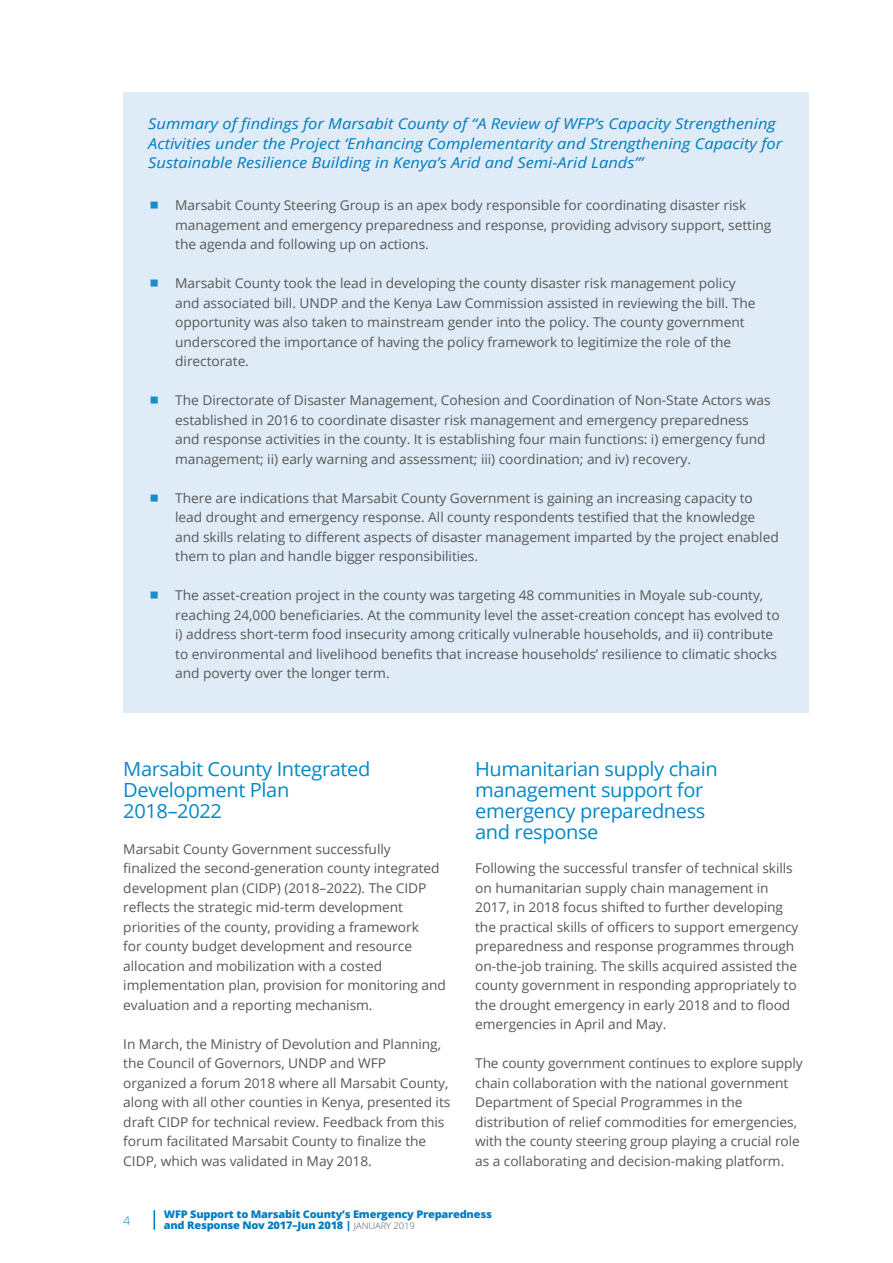
<style>
.page{position:relative;width:893px;height:1263px;background:#fff}
.page>*{position:absolute;margin:0;border:0;box-sizing:border-box;transform-origin:0 0}
.SUB_1{font:19.5px/21px "Open Sans";letter-spacing:-.02em;color:#0688c7}
.BOX_HEAD{font:italic 15px/19.5px "Open Sans";color:#007cc0;scale:1.1 1}
.BOOTY{font:13.5px/19.5px "Open Sans";letter-spacing:-.005em;color:#57585a}
.t1{font:300 12px "Open Sans";color:#007cc0;scale:1.05 1}
.t2{font:800 10.5px/10.5px "Open Sans";letter-spacing:-.02em;color:#007cc0;scale:1.05 1}
.s1{font-weight:300;font-size:9px;color:#57585a}
</style>
<div class="page">
<svg style="left:154px;top:1210px;width:1px;height:20px"></svg>
<div style="left:123px;top:92px;width:685px;height:621px;background:#dfebf6"></div>
<p class="BOX_HEAD" style="left:148px;top:114px;width:578px">Summary of findings for Marsabit County of “A Review of WFP’s Capacity Strengthening<br>Activities under the Project ‘Enhancing Complementarity and Strengthening Capacity for<br>Sustainable Resilience Building in Kenya’s Arid and Semi-Arid Lands’”</p>
<p class="BOOTY" style="left:175px;top:195px;width:598px">Marsabit County Steering Group is an apex body responsible for coordinating disaster risk management and emergency preparedness and response, providing advisory support, setting the agenda and following up on actions.</p>
<p class="BOOTY" style="left:175px;top:273px;width:582px">Marsabit County took the lead in developing the county disaster risk management policy and associated bill. UNDP and the Kenya Law Commission assisted in reviewing the bill. The opportunity was also taken to mainstream gender into the policy. The county government underscored the importance of having the policy framework to legitimize the role of the directorate.</p>
<p class="BOOTY" style="left:175px;top:390px;width:597px">The Directorate of Disaster Management, Cohesion and Coordination of Non-State Actors was established in 2016 to coordinate disaster risk management and emergency preparedness and response activities in the county. It is establishing four main functions: i) emergency fund management; ii) early warning and assessment; iii) coordination; and iv) recovery.</p>
<p class="BOOTY" style="left:175px;top:488px;width:605px">There are indications that Marsabit County Government is gaining an increasing capacity to lead drought and emergency response. All county respondents testified that the knowledge and skills relating to different aspects of disaster management imparted by the project enabled them to plan and handle bigger responsibilities.</p>
<p class="BOOTY" style="left:175px;top:585px;width:606px">The asset-creation project in the county was targeting 48 communities in Moyale sub-county, reaching 24,000 beneficiaries. At the community level the asset-creation concept has evolved to i) address short-term food insecurity among critically vulnerable households, and ii) contribute to environmental and livelihood benefits that increase households’ resilience to climatic shocks and poverty over the longer term.</p>
<p class="SUB_1" style="left:123px;top:757px;width:249px">Marsabit County Integrated<br>Development Plan<br>2018–2022</p>
<p class="BOOTY" style="left:123px;top:839px;width:324px">Marsabit County Government successfully finalized the second-generation county integrated development plan (CIDP) (2018–2022). The CIDP reflects the strategic mid-term development priorities of the county, providing a framework<br>for county budget development and resource allocation and mobilization with a costed implementation plan, provision for monitoring and evaluation and a reporting mechanism.</p>
<p class="BOOTY" style="left:123px;top:1034px;width:329px">In March, the Ministry of Devolution and Planning, the Council of Governors, UNDP and WFP organized a forum 2018 where all Marsabit County, along with all other counties in Kenya, presented its draft CIDP for technical review. Feedback from this forum facilitated Marsabit County to finalize the CIDP, which was validated in May 2018.</p>
<p class="SUB_1" style="left:475px;top:757px;width:244px">Humanitarian supply chain management support for emergency preparedness and response</p>
<p class="BOOTY" style="left:475px;top:858px;width:325px">Following the successful transfer of technical skills on humanitarian supply chain management in 2017, in 2018 focus shifted to further developing the practical skills of officers to support emergency preparedness and response programmes through on-the-job training. The skills acquired assisted the county government in responding appropriately to the drought emergency in early 2018 and to flood emergencies in April and May.</p>
<p class="BOOTY" style="left:475px;top:1053px;width:329px">The county government continues to explore supply chain collaboration with the national government Department of Special Programmes in the distribution of relief commodities for emergencies, with the county steering group playing a crucial role as a collaborating and decision-making platform.</p>
<p class="t1" style="left:123px;top:1212px;width:8px">4</p>
<p class="t2" style="left:164px;top:1208px;width:314px">WFP Support to Marsabit County’s Emergency Preparedness and Response Nov 2017–Jun 2018 | <span class="s1">JANUARY 2019</span></p>
</div>
